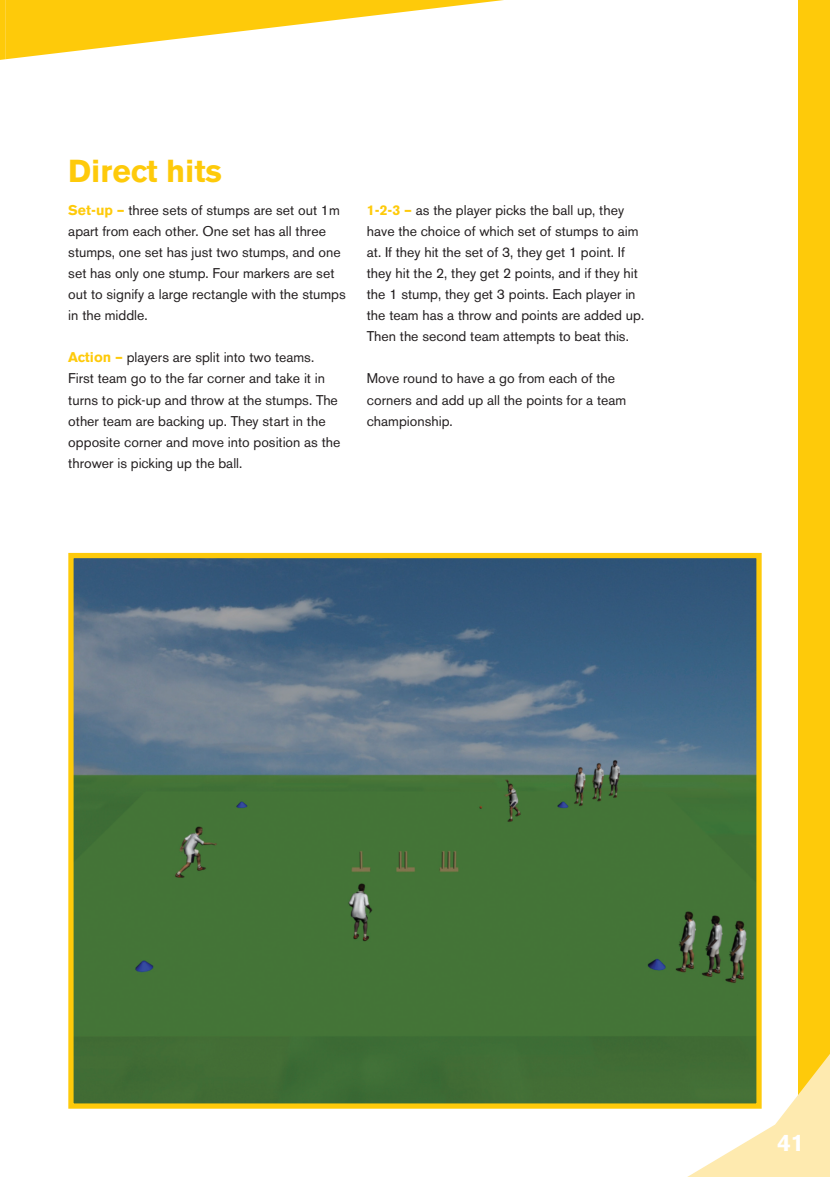
<style>
.page{position:relative;width:830px;height:1177px;background:#fff}
.page>*{position:absolute;margin:0;border:0;box-sizing:border-box;transform-origin:0 0}
.t1{font:700 31.5px "Akzidenz Grotesk BE";color:#feca0a}
.t2{font:700 23.8px "Akzidenz Grotesk BE";color:#fff}
.t3{font:14px/21px "Akzidenz Grotesk BE";color:#231f20}
.s1{font-weight:700;color:#feca0a}
</style>
<div class="page">
<div style="left:797px;top:0;width:32px;height:1176px;background:#feca0a"></div>
<img style="left:74px;top:559px;width:681px;height:543px">
<div style="left:68px;top:553px;width:693px;height:555px;border:5px solid #feca0a"></div>
<svg style="left:0;top:0;width:504px;height:60px"></svg>
<svg style="left:670px;top:1041px;width:160px;height:136px"></svg>
<h1 class="t1" style="left:68px;top:153px;width:155px">Direct hits</h1>
<p class="t3" style="left:68px;top:200px;width:279px"><span class="s1">Set-up –</span> three sets of stumps are set out 1m apart from each other. One set has all three stumps, one set has just two stumps, and one set has only one stump. Four markers are set out to signify a large rectangle with the stumps in the middle.</p>
<p class="t3" style="left:68px;top:347px;width:273px"><span class="s1">Action –</span> players are split into two teams.<br>First team go to the far corner and take it in turns to pick-up and throw at the stumps. The other team are backing up. They start in the opposite corner and move into position as the thrower is picking up the ball.</p>
<p class="t3" style="left:366px;top:200px;width:279px"><span class="s1">1-2-3 –</span> as the player picks the ball up, they have the choice of which set of stumps to aim at. If they hit the set of 3, they get 1 point. If they hit the 2, they get 2 points, and if they hit the 1 stump, they get 3 points. Each player in the team has a throw and points are added up.<br>Then the second team attempts to beat this.</p>
<p class="t3" style="left:366px;top:368px;width:261px">Move round to have a go from each of the corners and add up all the points for a team championship.</p>
<h2 class="t2" style="left:777px;top:1128px;width:28px">41</h2>
</div>
